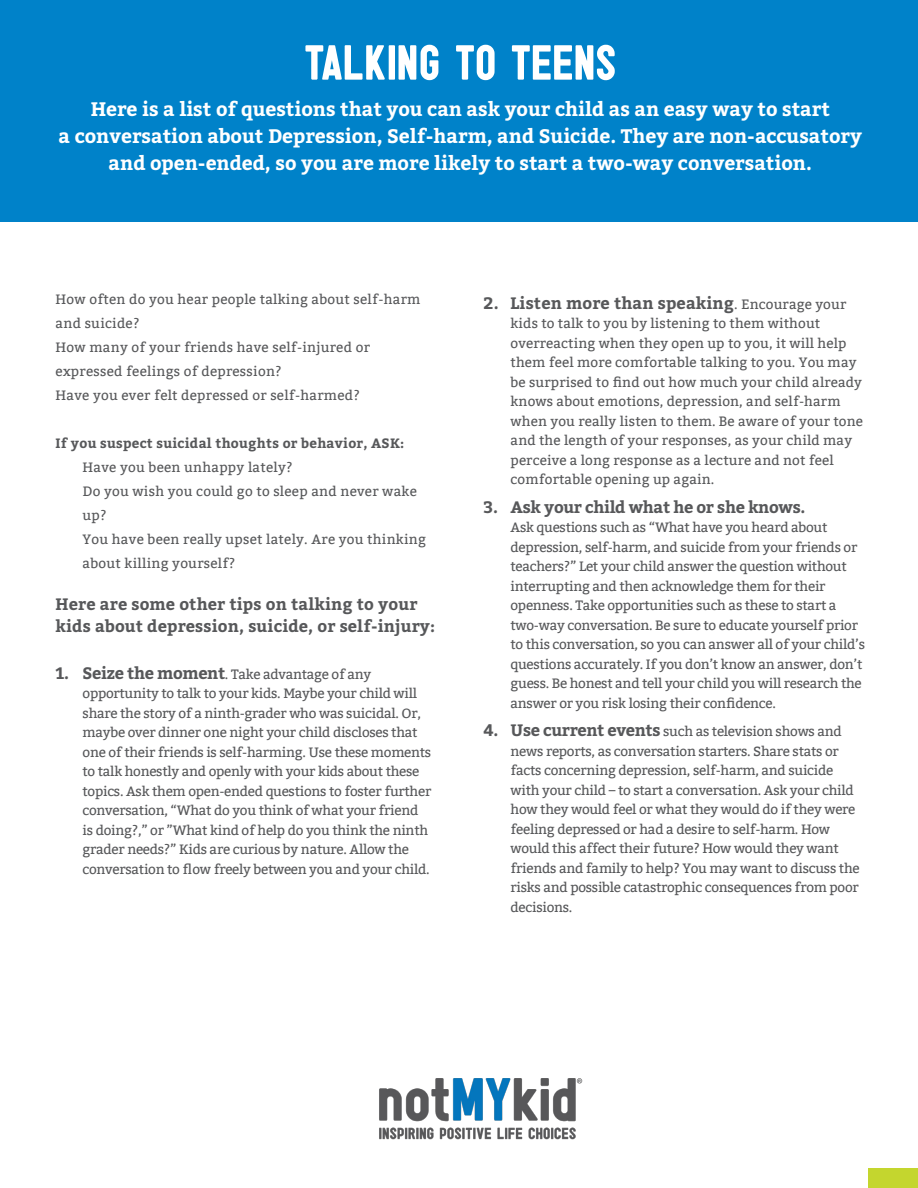
<style>
.page{position:relative;width:918px;height:1188px;background:#fff}
.page>*{position:absolute;margin:0;border:0;box-sizing:border-box;transform-origin:0 0}
.t1{font:51px "Sugo";color:#fff}
.t2{font:700 19.5px/27px "Bitter";color:#fff;text-align:center}
.t3{font:700 16.5px/22.5px "Bitter";letter-spacing:.01em;color:#57585a}
.t4{font:700 16.5px "Bitter";letter-spacing:-.02em;color:#57585a}
.t5{font:13.5px/19.5px "Bitter";letter-spacing:-.02em;color:#57585a}
.t6{font:13.5px/19.5px "Bitter";letter-spacing:.01em;color:#57585a}
.t7{font:13.5px/24px "Bitter";letter-spacing:.02em;color:#57585a}
.t8{font:700 13.5px "Bitter";letter-spacing:.02em;color:#57585a}
.s1{font-weight:700;font-size:16.5px}
.s2{font-weight:400;font-size:13.5px}
</style>
<div class="page">
<div style="left:0;top:0;width:918px;height:222px;background:#0082c9"></div>
<img style="left:379px;top:1078px;width:204px;height:62px">
<div style="left:869px;top:1168px;width:49px;height:20px;background:#c4d62e"></div>
<p class="t1" style="left:304px;top:32px;width:313px">TALKING TO TEENS</p>
<p class="t2" style="left:59px;top:95px;width:805px">Here is a list of questions that you can ask your child as an easy way to start<br>a conversation about Depression, Self-harm, and Suicide. They are non-accusatory</p>
<p class="t2" style="left:109px;top:149px;width:705px">and open-ended, so you are more likely to start a two-way conversation.</p>
<p class="t7" style="left:56px;top:287px;width:366px">How often do you hear people talking about self-harm and suicide?</p>
<p class="t7" style="left:56px;top:335px;width:316px">How many of your friends have self-injured or expressed feelings of depression?</p>
<p class="t7" style="left:56px;top:383px;width:306px">Have you ever felt depressed or self-harmed?</p>
<p class="t8" style="left:56px;top:435px;width:350px">If you suspect suicidal thoughts or behavior, ASK:</p>
<p class="t7" style="left:83px;top:455px;width:211px">Have you been unhappy lately?</p>
<p class="t7" style="left:83px;top:479px;width:336px">Do you wish you could go to sleep and never wake up?</p>
<p class="t7" style="left:83px;top:527px;width:345px">You have been really upset lately. Are you thinking about killing yourself?</p>
<p class="t3" style="left:56px;top:593px;width:381px">Here are some other tips on talking to your kids about depression, suicide, or self-injury:</p>
<p class="t5" style="left:83px;top:664px;width:350px;text-indent:-27px"><span class="s1">1. Seize the moment</span>. Take advantage of any opportunity to talk to your kids. Maybe your child will share the story of a ninth-grader who was suicidal. Or, maybe over dinner one night your child discloses that one of their friends is self-harming. Use these moments to talk honestly and openly with your kids about these topics. Ask them open-ended questions to foster further conversation, “What do you think of what your friend is doing?,” or ”What kind of help do you think the ninth grader needs?” Kids are curious by nature. Allow the conversation to flow freely between you and your child.</p>
<p class="t3" style="left:484px;top:292px;width:364px">2. Listen more than speaking<span class="s2">. Encourage your</span></p>
<p class="t6" style="left:511px;top:314px;width:354px">kids to talk to you by listening to them without overreacting when they open up to you, it will help them feel more comfortable talking to you. You may be surprised to find out how much your child already knows about emotions, depression, and self-harm when you really listen to them. Be aware of your tone and the length of your responses, as your child may perceive a long response as a lecture and not feel comfortable opening up again.</p>
<p class="t4" style="left:484px;top:497px;width:323px">3. Ask your child what he or she knows.</p>
<p class="t5" style="left:511px;top:518px;width:356px">Ask questions such as “What have you heard about depression, self-harm, and suicide from your friends or teachers?” Let your child answer the question without interrupting and then acknowledge them for their openness. Take opportunities such as these to start a two-way conversation. Be sure to educate yourself prior to this conversation, so you can answer all of your child’s questions accurately. If you don’t know an answer, don’t guess. Be honest and tell your child you will research the answer or you risk losing their confidence.</p>
<p class="t5" style="left:511px;top:722px;width:351px;text-indent:-27px"><span class="s1">4. Use current events</span> such as television shows and news reports, as conversation starters. Share stats or facts concerning depression, self-harm, and suicide with your child – to start a conversation. Ask your child how they would feel or what they would do if they were feeling depressed or had a desire to self-harm. How would this affect their future? How would they want friends and family to help? You may want to discuss the risks and possible catastrophic consequences from poor decisions.</p>
</div>
